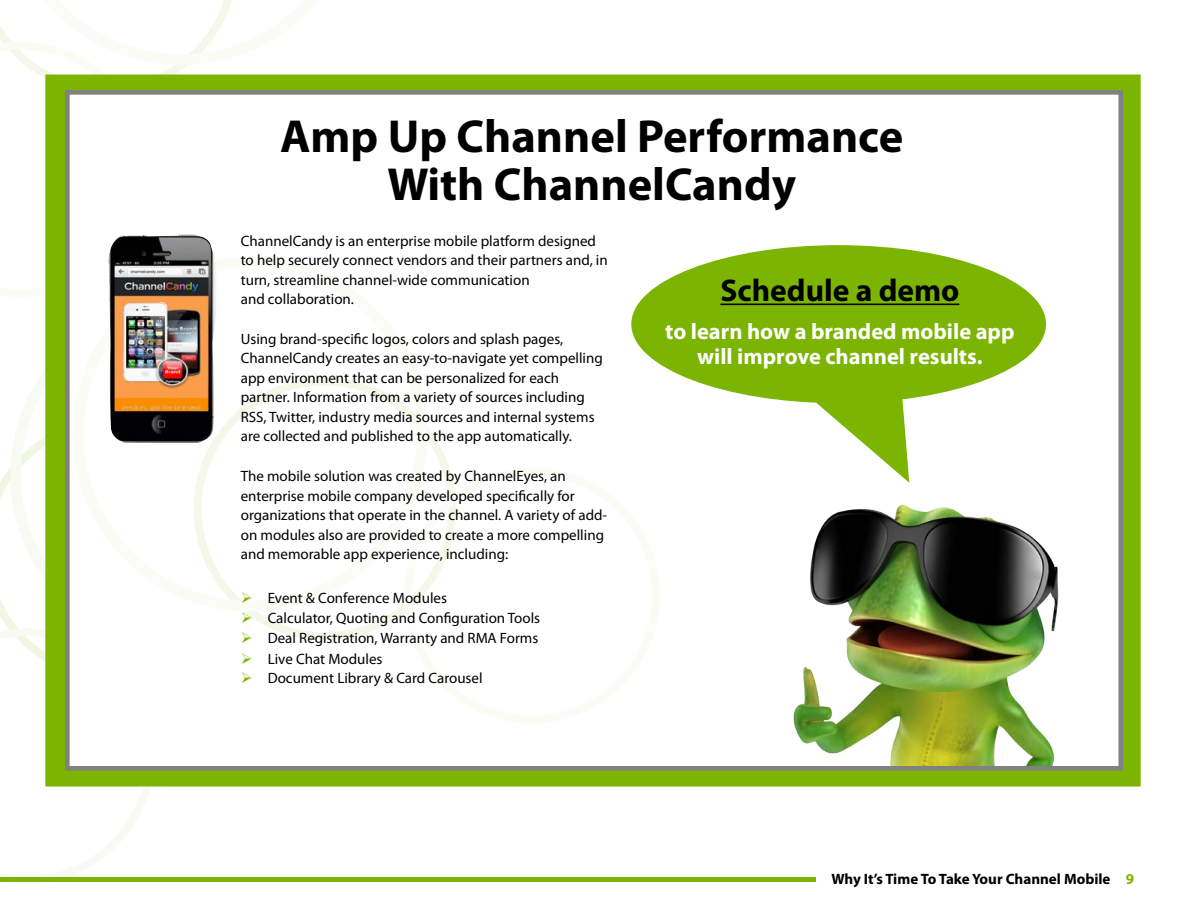
<style>
.page{position:relative;width:1188px;height:918px;background:#fff}
.page>*{position:absolute;margin:0;border:0;box-sizing:border-box;transform-origin:0 0}
.t1{font:700 46.5px/48px "Myriad Pro";color:#000;text-align:center}
.t2{font:700 31.5px "Myriad Pro";color:#000}
.t3{font:700 22.5px/25.5px "Myriad Pro";color:#fff;text-align:center}
.t4{font:15px/19.5px "Myriad Pro";color:#000}
.t5{font:700 15px "Myriad Pro";color:#000}
.s1{color:#7bb501}
</style>
<div class="page">
<svg style="left:0;top:418px;width:45px;height:211px"></svg>
<svg style="left:0;top:629px;width:154px;height:254px"></svg>
<svg style="left:0;top:0;width:359px;height:78px"></svg>
<hr style="left:0;top:878px;width:816px;height:4px;background:#7bb501">
<div style="left:45px;top:75px;width:1096px;height:712px;background:#7bb501;border:4px solid #7bb501"></div>
<div style="left:65px;top:90px;width:1058px;height:680px;background:#fff;border:4px solid #808180"></div>
<div style="left:194px;top:378px;width:262px;height:262px;border:8px solid #eff6e0;border-radius:50%"></div>
<div style="left:73px;top:257px;width:354px;height:354px;border:10px solid #f8fbf2;border-radius:50%"></div>
<div style="left:404px;top:468px;width:256px;height:255px;border:8px solid #f8fbf2;border-radius:50%"></div>
<img style="left:104px;top:235px;width:115px;height:208px">
<div style="left:631px;top:245px;width:415px;height:158px;background:#7bb501;border-radius:50%"></div>
<hr style="left:720px;top:304px;width:239px;height:1px;background:#000">
<svg style="left:801px;top:398px;width:108px;height:85px"></svg>
<img style="left:781px;top:504px;width:301px;height:262px">
<h1 class="t1" style="left:280px;top:111px;width:624px">Amp Up Channel Performance<br>With ChannelCandy</h1>
<p class="t4" style="left:241px;top:231px;width:369px">ChannelCandy is an enterprise mobile platform designed to help securely connect vendors and their partners and, in turn, streamline channel-wide communication<br>and collaboration.</p>
<p class="t4" style="left:241px;top:329px;width:364px">Using brand-specific logos, colors and splash pages, ChannelCandy creates an easy-to-navigate yet compelling app environment that can be personalized for each partner. Information from a variety of sources including RSS, Twitter, industry media sources and internal systems are collected and published to the app automatically.</p>
<p class="t4" style="left:241px;top:466px;width:368px">The mobile solution was created by ChannelEyes, an enterprise mobile company developed specifically for organizations that operate in the channel. A variety of add&shy;on modules also are provided to create a more compelling and memorable app experience, including:</p>
<p class="t4" style="left:241px;top:588px;width:208px"><span class="s1">➢</span> Event &amp; Conference Modules</p>
<p class="t4" style="left:241px;top:608px;width:301px"><span class="s1">➢</span> Calculator, Quoting and Configuration Tools</p>
<p class="t4" style="left:241px;top:628px;width:299px"><span class="s1">➢</span> Deal Registration, Warranty and RMA Forms</p>
<p class="t4" style="left:241px;top:649px;width:143px"><span class="s1">➢</span> Live Chat Modules</p>
<p class="t4" style="left:241px;top:668px;width:243px"><span class="s1">➢</span> Document Library &amp; Card Carousel</p>
<h2 class="t2" style="left:720px;top:270px;width:240px">Schedule a demo</h2>
<h3 class="t3" style="left:665px;top:318px;width:351px">to learn how a branded mobile app will improve channel results.</h3>
<p class="t5" style="left:831px;top:870px;width:304px">Why It’s Time To Take Your Channel Mobile <span class="s1">9</span></p>
</div>
